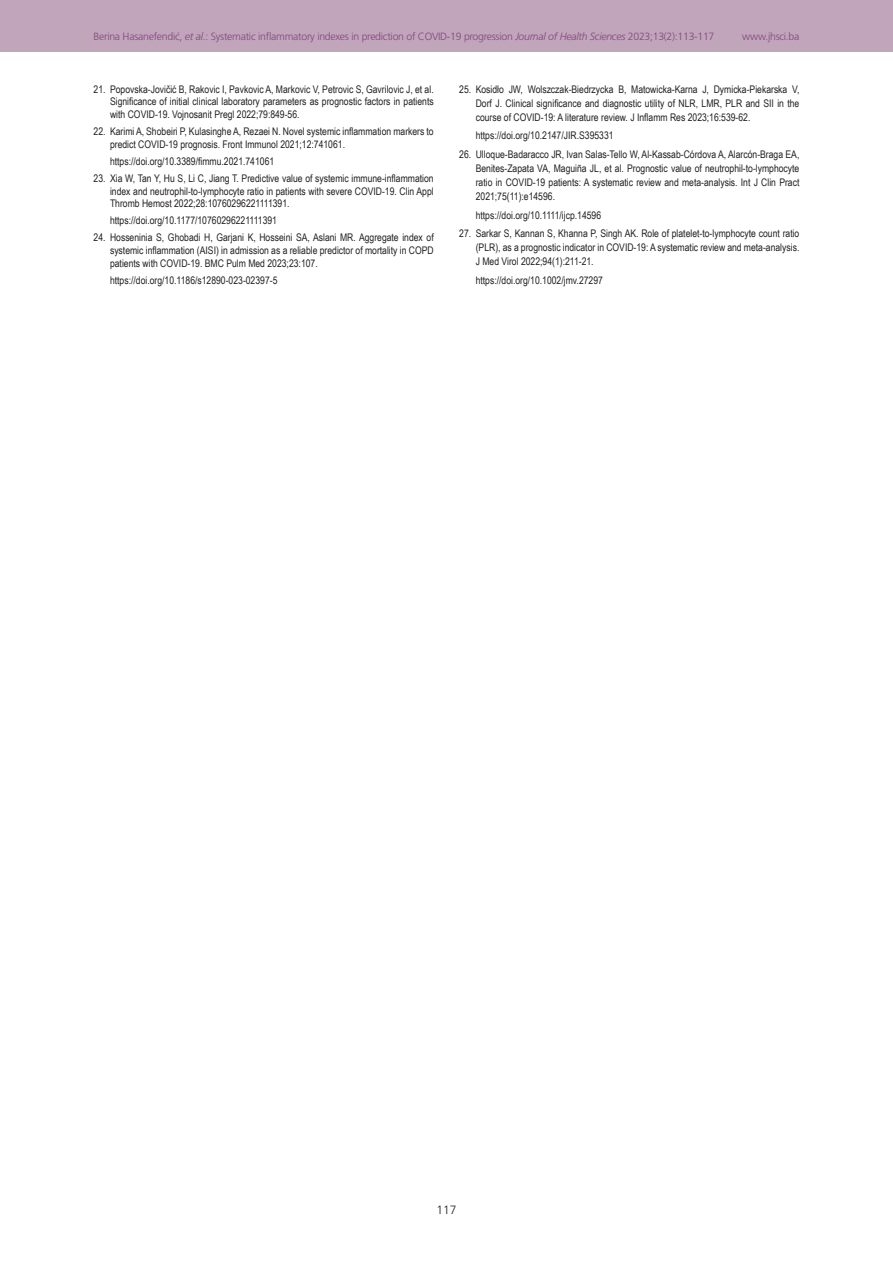
<style>
.page{position:relative;width:893px;height:1263px;background:#fff}
.page>*{position:absolute;margin:0;border:0;box-sizing:border-box;transform-origin:0 0}
.t1{font:300 12px "Frutiger CE";color:#231f20}
.REF{font:10.5px/12.6px "Arial Narrow";color:#231f20;text-align:justify}
.t2{font:300 10.5px "Frutiger CE";letter-spacing:-.025em;color:#82467e}
.s1{font-style:italic}
</style>
<div class="page">
<div style="left:0;top:0;width:893px;height:51px;background:#c0a5bb"></div>
<p class="t2" style="left:94px;top:30px;width:622px">Berina Hasanefendić, <span class="s1">et al</span>.: Systematic inflammatory indexes in prediction of COVID-19 progression <span class="s1">Journal of Health Sciences</span> 2023;13(2):113-117</p>
<p class="t2" style="left:742px;top:30px;width:59px">www.jhsci.ba</p>
<p class="REF" style="left:110px;top:82px;width:325px;text-indent:-16px">21. Popovska-Jovičić B, Rakovic I, Pavkovic A, Markovic V, Petrovic S, Gavrilovic J, et al.<br>Significance of initial clinical laboratory parameters as prognostic factors in patients with COVID-19. Vojnosanit Pregl 2022;79:849-56.</p>
<p class="REF" style="left:110px;top:125px;width:325px;text-indent:-16px">22. Karimi A, Shobeiri P, Kulasinghe A, Rezaei N. Novel systemic inflammation markers to predict COVID-19 prognosis. Front Immunol 2021;12:741061.</p>
<p class="REF" style="left:110px;top:154px;width:166px">https://doi.org/10.3389/fimmu.2021.741061</p>
<p class="REF" style="left:110px;top:171px;width:325px;text-indent:-16px">23. Xia W, Tan Y, Hu S, Li C, Jiang T. Predictive value of systemic immune-inflammation index and neutrophil-to-lymphocyte ratio in patients with severe COVID-19. Clin Appl Thromb Hemost 2022;28:10760296221111391.</p>
<p class="REF" style="left:110px;top:214px;width:168px">https://doi.org/10.1177/10760296221111391</p>
<p class="REF" style="left:110px;top:231px;width:325px;text-indent:-16px">24. Hosseninia S, Ghobadi H, Garjani K, Hosseini SA, Aslani MR. Aggregate index of systemic inflammation (AISI) in admission as a reliable predictor of mortality in COPD patients with COVID-19. BMC Pulm Med 2023;23:107.</p>
<p class="REF" style="left:110px;top:273px;width:169px">https://doi.org/10.1186/s12890-023-02397-5</p>
<p class="REF" style="left:476px;top:82px;width:325px;line-height:14.1px;text-indent:-16px">25. Kosidło JW, Wolszczak-Biedrzycka B, Matowicka-Karna J, Dymicka-Piekarska V, Dorf J. Clinical significance and diagnostic utility of NLR, LMR, PLR and SII in the course of COVID-19: A literature review. J Inflamm Res 2023;16:539-62.</p>
<p class="REF" style="left:476px;top:129px;width:139px">https://doi.org/10.2147/JIR.S395331</p>
<p class="REF" style="left:476px;top:147px;width:325px;line-height:14px;text-indent:-16px">26. Ulloque-Badaracco JR, Ivan Salas-Tello W, Al-Kassab-Córdova A, Alarcón-Braga EA, Benites-Zapata VA, Maguiña JL, et al. Prognostic value of neutrophil-to-lymphocyte ratio in COVID-19 patients: A systematic review and meta-analysis. Int J Clin Pract 2021;75(11):e14596.</p>
<p class="REF" style="left:476px;top:208px;width:127px">https://doi.org/10.1111/ijcp.14596</p>
<p class="REF" style="left:476px;top:226px;width:325px;line-height:14px;text-indent:-16px">27. Sarkar S, Kannan S, Khanna P, Singh AK. Role of platelet-to-lymphocyte count ratio (PLR), as a prognostic indicator in COVID-19: A systematic review and meta-analysis.<br>J Med Virol 2022;94(1):211-21.</p>
<p class="REF" style="left:476px;top:273px;width:129px">https://doi.org/10.1002/jmv.27297</p>
<p class="t1" style="left:436px;top:1203px;width:22px">117</p>
</div>
